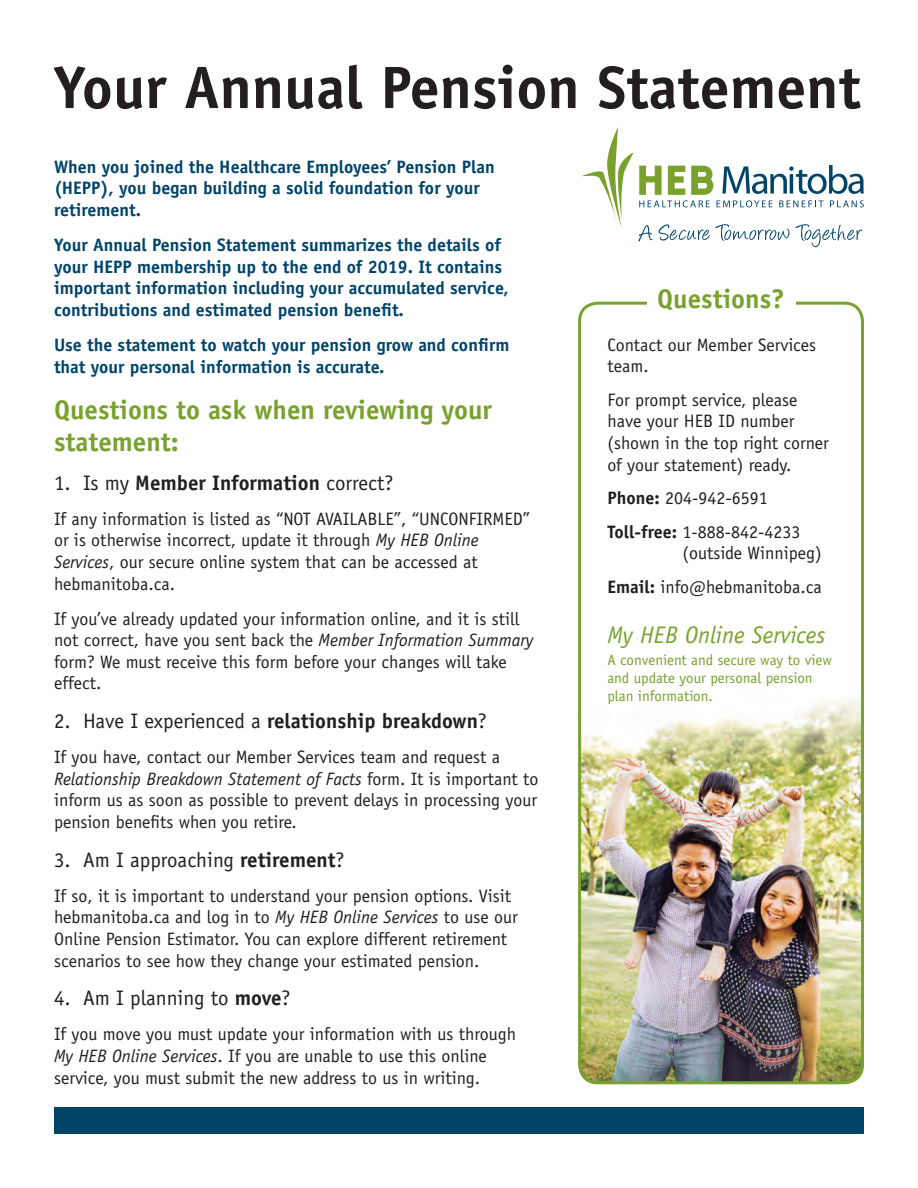
<style>
.page{position:relative;width:918px;height:1188px;background:#fff}
.page>*{position:absolute;margin:0;border:0;box-sizing:border-box;transform-origin:0 0}
.t1{font:700 60px "Officina Sans Std";color:#231f20}
.t2{font:700 27px/32.4px "Officina Sans Std";color:#78a22d}
.t3{font:italic 24px "Officina Sans Std";color:#78a22d}
.t4{font:700 21px "Officina Sans Std";color:#231f20}
.t5{font:21px "Officina Sans Std";color:#231f20}
.t6{font:18px/21.6px "Officina Sans Std";color:#231f20}
.t7{font:700 18px/21.6px "Officina Sans Std";color:#00446a}
.t8{font:15px/18px "Officina Sans Std";color:#78a22d}
.s1{font-weight:400}
.s2{font-style:italic}
.s3{font-weight:700}
</style>
<div class="page">
<svg style="left:581px;top:127px;width:283px;height:120px"></svg>
<img style="left:582px;top:699px;width:280px;height:384px">
<div style="left:578px;top:302px;width:286px;height:782px;border:3px solid #78a22d;border-radius:18px"></div>
<div style="left:54px;top:1107px;width:810px;height:27px;background:#00446a"></div>
<div style="left:647px;top:284px;width:148px;height:37px;background:#fff"></div>
<p class="t1" style="left:54px;top:50px;width:808px">Your Annual Pension Statement</p>
<p class="t7" style="left:54px;top:156px;width:442px">When you joined the Healthcare Employees’ Pension Plan (HEPP), you began building a solid foundation for your retirement.</p>
<p class="t7" style="left:54px;top:234px;width:456px">Your Annual Pension Statement summarizes the details of your HEPP membership up to the end of 2019. It contains important information including your accumulated service, contributions and estimated pension benefit.</p>
<p class="t7" style="left:54px;top:334px;width:457px">Use the statement to watch your pension grow and confirm that your personal information is accurate.</p>
<p class="t2" style="left:54px;top:393px;width:440px">Questions to ask when reviewing your statement:</p>
<p class="t4" style="left:54px;top:469px;width:341px"><span class="s1">1. Is my</span> Member Information <span class="s1">correct?</span></p>
<p class="t6" style="left:54px;top:508px;width:478px">If any information is listed as “NOT AVAILABLE”, “UNCONFIRMED” or is otherwise incorrect, update it through <span class="s2">My HEB Online Services</span>, our secure online system that can be accessed at hebmanitoba.ca.</p>
<p class="t6" style="left:54px;top:608px;width:481px">If you’ve already updated your information online, and it is still not correct, have you sent back the <span class="s2">Member Information Summary </span>form? We must receive this form before your changes will take effect.</p>
<p class="t4" style="left:54px;top:708px;width:434px"><span class="s1">2. Have I experienced a</span> relationship breakdown<span class="s1">?</span></p>
<p class="t6" style="left:54px;top:746px;width:486px">If you have, contact our Member Services team and request a <span class="s2">Relationship Breakdown Statement of Facts</span> form. It is important to inform us as soon as possible to prevent delays in processing your pension benefits when you retire.</p>
<p class="t5" style="left:54px;top:847px;width:292px">3. Am I approaching <span class="s3">retirement</span>?</p>
<p class="t6" style="left:54px;top:885px;width:465px">If so, it is important to understand your pension options. Visit hebmanitoba.ca and log in to <span class="s2">My HEB Online Services</span> to use our Online Pension Estimator. You can explore different retirement scenarios to see how they change your estimated pension.</p>
<p class="t5" style="left:54px;top:986px;width:238px">4. Am I planning to <span class="s3">move</span>?</p>
<p class="t6" style="left:54px;top:1024px;width:464px">If you move you must update your information with us through<br><span class="s2">My HEB Online Services</span>. If you are unable to use this online service, you must submit the new address to us in writing.</p>
<p class="t2" style="left:657px;top:283px;width:129px">Questions?</p>
<p class="t6" style="left:607px;top:334px;width:210px">Contact our Member Services team.</p>
<p class="t6" style="left:607px;top:389px;width:223px">For prompt service, please have your HEB ID number (shown in the top right corner of your statement) ready.</p>
<p class="t6" style="left:607px;top:487px;width:162px"><span class="s3">Phone:</span> 204-942-6591</p>
<p class="t6" style="left:607px;top:521px;width:194px"><span class="s3">Toll-free:</span> 1-888-842-4233</p>
<p class="t6" style="left:682px;top:542px;width:141px">(outside Winnipeg)</p>
<p class="t6" style="left:607px;top:576px;width:216px"><span class="s3">Email:</span> info@hebmanitoba.ca</p>
<p class="t3" style="left:607px;top:621px;width:220px">My HEB Online Services</p>
<p class="t8" style="left:607px;top:651px;width:226px">A convenient and secure way to view and update your personal pension plan information.</p>
</div>
